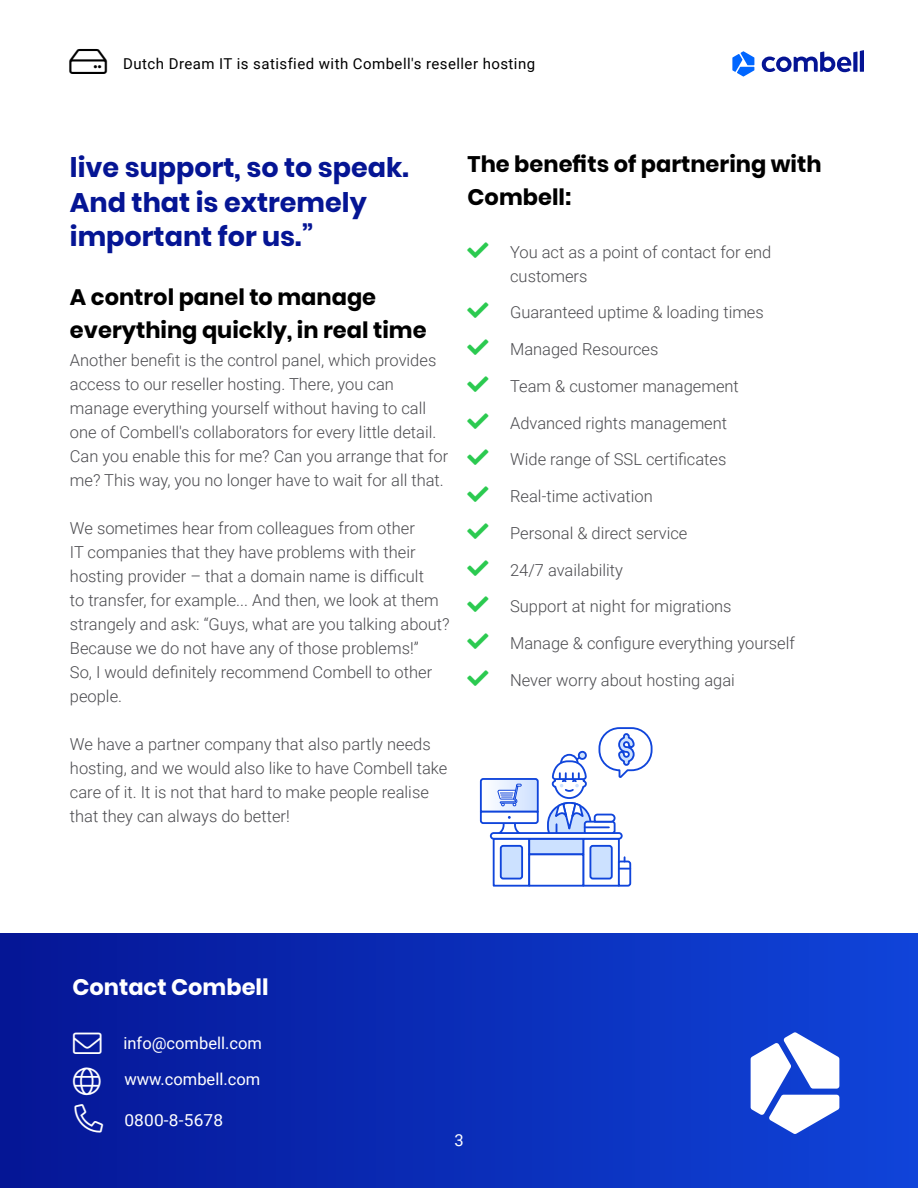
<style>
.page{position:relative;width:918px;height:1188px;background:#fff}
.page>*{position:absolute;margin:0;border:0;box-sizing:border-box;transform-origin:0 0}
.t1{font:700 27px/34.5px "Poppins";color:#051594}
.t2{font:700 22.5px/33px "Poppins";color:#000}
.t3{font:700 22.5px "Poppins";color:#fff}
.t4{font:300 16.5px/24px "Roboto";color:#4b4b4f}
.t5{font:16.5px "Roboto";color:#fff}
.t6{font:16.5px "Roboto";color:#fff;scale:1.05 1}
.t7{font:15px "Roboto";letter-spacing:.03em;color:#000}
</style>
<div class="page">
<svg style="left:762px;top:50px;width:102px;height:22px"></svg>
<svg style="left:732px;top:51px;width:22px;height:26px"></svg>
<div style="left:0;top:934px;width:918px;height:254px;background:linear-gradient(to right,#051595,#1044da)"></div>
<svg style="left:751px;top:1032px;width:88px;height:102px"></svg>
<div style="left:493px;top:838px;width:37px;height:49px;border:2px solid #1045db"></div>
<div style="left:529px;top:839px;width:54px;height:15px;background:#cce1ff"></div>
<div style="left:528px;top:838px;width:56px;height:17px;border:2px solid #1045db"></div>
<div style="left:528px;top:853px;width:56px;height:34px;border:2px solid #1045db"></div>
<div style="left:490px;top:832px;width:133px;height:8px;border:2px solid #1045db;border-radius:3px"></div>
<div style="left:501px;top:846px;width:21px;height:33px;background:#cce1ff;border-radius:2px"></div>
<div style="left:500px;top:845px;width:23px;height:35px;border:2px solid #1045db;border-radius:2px"></div>
<svg style="left:546px;top:727px;width:107px;height:160px"></svg>
<svg style="left:480px;top:778px;width:60px;height:58px"></svg>
<svg style="left:73px;top:1033px;width:29px;height:21px"></svg>
<svg style="left:73px;top:1068px;width:28px;height:27px"></svg>
<svg style="left:75px;top:1104px;width:28px;height:29px"></svg>
<p class="t7" style="left:123px;top:53px;width:413px">Dutch Dream IT is satisfied with Combell's reseller hosting</p>
<h1 class="t1" style="left:70px;top:151px;width:340px">live support, so to speak.<br>And that is extremely important for us.”</h1>
<h2 class="t2" style="left:70px;top:280px;width:358px">A control panel to manage everything quickly, in real time</h2>
<p class="t4" style="left:70px;top:347px;width:380px">Another benefit is the control panel, which provides access to our reseller hosting. There, you can manage everything yourself without having to call one of Combell's collaborators for every little detail.<br>Can you enable this for me? Can you arrange that for me? This way, you no longer have to wait for all that.</p>
<p class="t4" style="left:70px;top:515px;width:381px">We sometimes hear from colleagues from other<br>IT companies that they have problems with their hosting provider – that a domain name is difficult<br>to transfer, for example... And then, we look at them strangely and ask: “Guys, what are you talking about?<br>Because we do not have any of those problems!”<br>So, I would definitely recommend Combell to other people.</p>
<p class="t4" style="left:70px;top:732px;width:379px">We have a partner company that also partly needs hosting, and we would also like to have Combell take care of it. It is not that hard to make people realise that they can always do better!</p>
<h2 class="t2" style="left:468px;top:148px;width:355px">The benefits of partnering with<br>Combell:</h2>
<p class="t4" style="left:510px;top:239px;width:263px">You act as a point of contact for end customers</p>
<p class="t4" style="left:510px;top:300px;width:255px">Guaranteed uptime &amp; loading times</p>
<p class="t4" style="left:510px;top:337px;width:150px">Managed Resources</p>
<p class="t4" style="left:510px;top:373px;width:230px">Team &amp; customer management</p>
<p class="t4" style="left:510px;top:410px;width:219px">Advanced rights management</p>
<p class="t4" style="left:510px;top:447px;width:218px">Wide range of SSL certificates</p>
<p class="t4" style="left:510px;top:484px;width:144px">Real-time activation</p>
<p class="t4" style="left:510px;top:521px;width:179px">Personal &amp; direct service</p>
<p class="t4" style="left:510px;top:557px;width:114px">24/7 availability</p>
<p class="t4" style="left:510px;top:594px;width:223px">Support at night for migrations</p>
<p class="t4" style="left:510px;top:631px;width:286px">Manage &amp; configure everything yourself</p>
<p class="t4" style="left:510px;top:668px;width:226px">Never worry about hosting agai</p>
<h2 class="t3" style="left:72px;top:974px;width:198px">Contact Combell</h2>
<p class="t5" style="left:73px;top:1032px;width:190px">■❖●□ info@combell.com</p>
<p class="t5" style="left:73px;top:1068px;width:189px">●□ www.combell.com</p>
<p class="t6" style="left:124px;top:1109px;width:96px">0800-8-5678</p>
<p class="t5" style="left:454px;top:1128px;width:11px">3</p>
</div>
